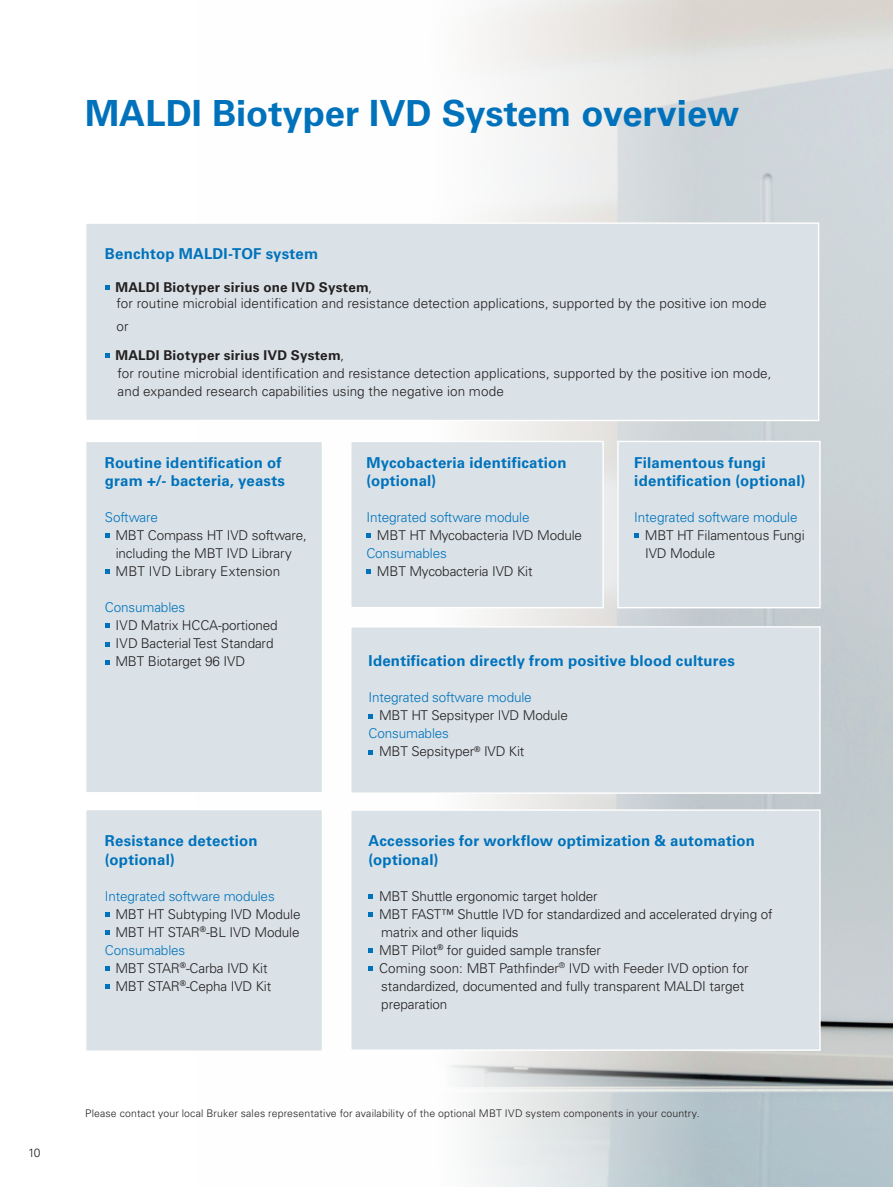
<style>
.page{position:relative;width:893px;height:1187px;background:#fff}
.page>*{position:absolute;margin:0;border:0;box-sizing:border-box;transform-origin:0 0}
.t1{font:700 36px "Univers LT Std";color:#0072bc}
.t2{font:700 15px/18px "Univers LT Std";letter-spacing:.01em;color:#0072bc}
.t3{font:300 13.5px/18px "Univers LT Std";letter-spacing:-.01em;color:#231f20}
.t4{font:300 13.5px "Univers LT Std";letter-spacing:-.01em;color:#0072bc}
.t5{font:700 13.5px/29.2px "Univers LT Std";letter-spacing:.02em;color:#231f20}
.t6{font:300 12px "Univers LT Std";color:#231f20}
.t7{font:300 10.5px "Univers LT Std";letter-spacing:.015em;color:#231f20}
.s1{font-weight:700}
.s2{font-weight:300}
.s3{color:#0072bc}
</style>
<div class="page">
<img style="left:449px;top:0;width:444px;height:1186px">
<div style="left:85px;top:222px;width:734px;height:199px;background:#dae2e7;border:1px solid #fff"></div>
<div style="left:85px;top:441px;width:238px;height:352px;background:#dae2e7;border:1px solid #fff"></div>
<div style="left:85px;top:808px;width:238px;height:243px;background:#dae2e7;border:1px solid #fff"></div>
<div style="left:350px;top:441px;width:254px;height:167px;background:#dae2e7;border:1px solid #fff"></div>
<div style="left:350px;top:626px;width:471px;height:167px;background:#dae2e7;border:1px solid #fff"></div>
<div style="left:350px;top:809px;width:471px;height:241px;background:#dae2e7;border:1px solid #fff"></div>
<div style="left:617px;top:441px;width:204px;height:167px;background:#dae2e7;border:1px solid #fff"></div>
<svg style="left:105px;top:285px;width:4px;height:5px"></svg>
<svg style="left:105px;top:353px;width:4px;height:5px"></svg>
<svg style="left:105px;top:533px;width:4px;height:5px"></svg>
<svg style="left:105px;top:569px;width:4px;height:5px"></svg>
<svg style="left:105px;top:623px;width:4px;height:5px"></svg>
<svg style="left:105px;top:642px;width:4px;height:4px"></svg>
<svg style="left:105px;top:660px;width:4px;height:4px"></svg>
<svg style="left:105px;top:912px;width:4px;height:4px"></svg>
<svg style="left:105px;top:930px;width:4px;height:4px"></svg>
<svg style="left:105px;top:966px;width:4px;height:4px"></svg>
<svg style="left:105px;top:984px;width:4px;height:4px"></svg>
<svg style="left:366px;top:533px;width:5px;height:5px"></svg>
<svg style="left:366px;top:569px;width:5px;height:5px"></svg>
<svg style="left:369px;top:714px;width:4px;height:4px"></svg>
<svg style="left:369px;top:750px;width:4px;height:4px"></svg>
<svg style="left:369px;top:894px;width:4px;height:4px"></svg>
<svg style="left:369px;top:912px;width:4px;height:4px"></svg>
<svg style="left:369px;top:948px;width:4px;height:4px"></svg>
<svg style="left:369px;top:966px;width:4px;height:4px"></svg>
<svg style="left:634px;top:533px;width:5px;height:5px"></svg>
<p class="t6" style="left:28px;top:1145px;width:14px">10</p>
<h1 class="t1" style="left:85px;top:92px;width:656px">MALDI Biotyper IVD System overview</h1>
<p class="t2" style="left:105px;top:245px;width:215px">Benchtop MALDI-TOF system</p>
<p class="t3" style="left:115px;top:279px;width:653px;line-height:16.5px"><span class="s1">MALDI Biotyper sirius one IVD System</span>,<br>for routine microbial identification and resistance detection applications, supported by the positive ion mode</p>
<p class="t5" style="left:115px;top:311px;width:230px"><span class="s2">or<br></span>MALDI Biotyper sirius IVD System<span class="s2">,</span></p>
<p class="t3" style="left:118px;top:364px;width:655px">for routine microbial identification and resistance detection applications, supported by the positive ion mode, and expanded research capabilities using the negative ion mode</p>
<p class="t2" style="left:105px;top:454px;width:182px">Routine identification of gram +/- bacteria, yeasts</p>
<p class="t4" style="left:105px;top:509px;width:55px">Software</p>
<p class="t3" style="left:115px;top:526px;width:193px">MBT Compass HT IVD software, including the MBT IVD Library<br>MBT IVD Library Extension</p>
<p class="t4" style="left:105px;top:599px;width:82px">Consumables</p>
<p class="t3" style="left:115px;top:616px;width:164px">IVD Matrix HCCA-portioned<br>IVD Bacterial Test Standard<br>MBT Biotarget 96 IVD</p>
<p class="t2" style="left:105px;top:832px;width:154px">Resistance detection (optional)</p>
<p class="t4" style="left:105px;top:887px;width:171px">Integrated software modules</p>
<p class="t3" style="left:115px;top:904px;width:187px">MBT HT Subtyping IVD Module</p>
<p class="t3" style="left:115px;top:922px;width:186px">MBT HT STAR<sup>®</sup>-BL IVD Module</p>
<p class="t4" style="left:105px;top:941px;width:82px">Consumables</p>
<p class="t3" style="left:115px;top:958px;width:154px">MBT STAR<sup>®</sup>-Carba IVD Kit</p>
<p class="t3" style="left:115px;top:976px;width:157px">MBT STAR<sup>®</sup>-Cepha IVD Kit</p>
<p class="t2" style="left:366px;top:454px;width:202px">Mycobacteria identification (optional)</p>
<p class="t4" style="left:366px;top:509px;width:165px">Integrated software module</p>
<p class="t3" style="left:377px;top:526px;width:207px">MBT HT Mycobacteria IVD Module</p>
<p class="t4" style="left:366px;top:545px;width:82px">Consumables</p>
<p class="t3" style="left:377px;top:562px;width:157px">MBT Mycobacteria IVD Kit</p>
<p class="t2" style="left:634px;top:454px;width:173px">Filamentous fungi identification (optional)</p>
<p class="t4" style="left:634px;top:509px;width:165px">Integrated software module</p>
<p class="t3" style="left:645px;top:526px;width:161px">MBT HT Filamentous Fungi<br>IVD Module</p>
<p class="t2" style="left:369px;top:652px;width:368px">Identification directly from positive blood cultures</p>
<p class="t4" style="left:369px;top:689px;width:165px">Integrated software module</p>
<p class="t3" style="left:379px;top:706px;width:190px">MBT HT Sepsityper IVD Module</p>
<p class="t3" style="left:379px;top:724px;width:147px;text-indent:-10px"><span class="s3">Consumables<br></span>MBT Sepsityper<sup>®</sup> IVD Kit</p>
<p class="t2" style="left:369px;top:832px;width:388px">Accessories for workflow optimization &amp; automation (optional)</p>
<p class="t3" style="left:379px;top:886px;width:395px">MBT Shuttle ergonomic target holder<br>MBT FAST™ Shuttle IVD for standardized and accelerated drying of matrix and other liquids<br>MBT Pilot<sup>®</sup> for guided sample transfer<br>Coming soon: MBT Pathfinder<sup>®</sup> IVD with Feeder IVD option for standardized, documented and fully transparent MALDI target preparation</p>
<p class="t7" style="left:85px;top:1106px;width:616px">Please contact your local Bruker sales representative for availability of the optional MBT IVD system components in your country.</p>
</div>
